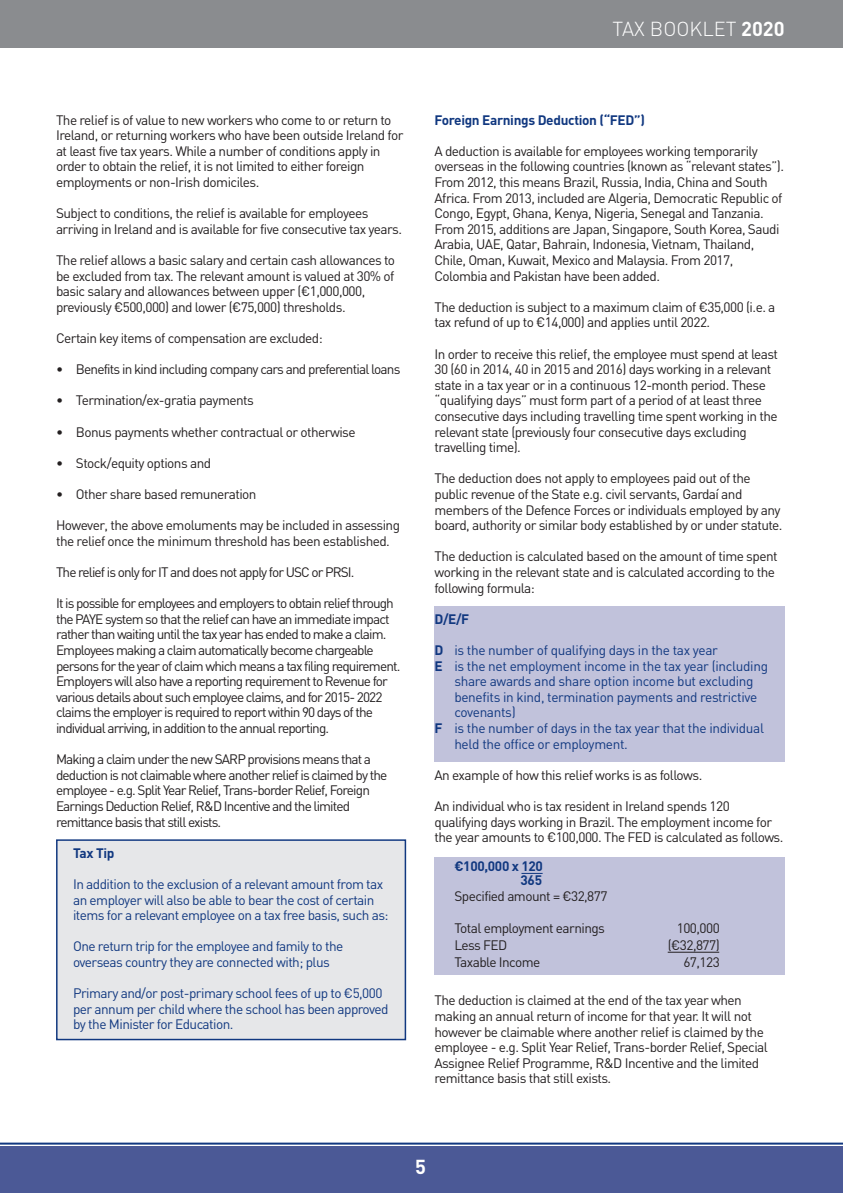
<style>
.page{position:relative;width:843px;height:1193px;background:#fff}
.page>*{position:absolute;margin:0;border:0;box-sizing:border-box;transform-origin:0 0}
.t1{font:300 20px "DIN";color:#fff}
.t2{font:700 20px "DIN";color:#fff}
.t3{font:13.6px/15.6px "DIN";letter-spacing:-.04em;color:#231f20}
.t4{font:13.6px/15.6px "DIN";letter-spacing:-.065em;color:#231f20}
.t5{font:13.6px/15.6px "DIN";letter-spacing:-.04em;color:#113880}
.t6{font:700 13.6px "DIN";letter-spacing:-.025em;color:#113880}
.t7{font:13.6px "DIN";letter-spacing:-.06em;color:#231f20}
.s1{font-weight:700}
</style>
<div class="page">
<div style="left:58px;top:841px;width:347px;height:198px;background:#e6e7e9"></div>
<div style="left:56px;top:839px;width:350px;height:201px;border:2px solid #113880"></div>
<hr style="left:0;top:1143px;width:843px;height:2px;background:#113880">
<div style="left:0;top:0;width:843px;height:48px;background:#8a8c8f"></div>
<div style="left:434px;top:857px;width:351px;height:117px;background:#c1c2db"></div>
<div style="left:434px;top:606px;width:351px;height:156px;background:#c1c2db"></div>
<svg style="left:521px;top:873px;width:22px;height:1px"></svg>
<hr style="left:668px;top:952px;width:51px;height:1px;background:#231f20">
<div style="left:0;top:1146px;width:843px;height:47px;background:#4b5996"></div>
<p class="t1" style="left:613px;top:21px;width:174px">TAX BOOKLET <span class="s1">2020</span></p>
<p class="t3" style="left:56px;top:113px;width:349px">The relief is of value to new workers who come to or return to Ireland, or returning workers who have been outside Ireland for at least five tax years. While a number of conditions apply in order to obtain the relief, it is not limited to either foreign employments or non-Irish domiciles.</p>
<p class="t3" style="left:56px;top:207px;width:348px">Subject to conditions, the relief is available for employees arriving in Ireland and is available for five consecutive tax years.</p>
<p class="t3" style="left:56px;top:254px;width:341px">The relief allows a basic salary and certain cash allowances to be excluded from tax. The relevant amount is valued at 30% of basic salary and allowances between upper (€1,000,000, previously €500,000) and lower (€75,000) thresholds.</p>
<p class="t3" style="left:56px;top:332px;width:268px">Certain key items of compensation are excluded:</p>
<p class="t7" style="left:56px;top:364px;width:346px">• Benefits in kind including company cars and preferential loans</p>
<p class="t3" style="left:56px;top:394px;width:199px">• Termination/ex-gratia payments</p>
<p class="t3" style="left:56px;top:425px;width:301px">• Bonus payments whether contractual or otherwise</p>
<p class="t3" style="left:56px;top:457px;width:157px">• Stock/equity options and</p>
<p class="t3" style="left:56px;top:488px;width:202px">• Other share based remuneration</p>
<p class="t3" style="left:56px;top:519px;width:346px">However, the above emoluments may be included in assessing the relief once the minimum threshold has been established.</p>
<p class="t4" style="left:56px;top:566px;width:300px">The relief is only for IT and does not apply for USC or PRSI.</p>
<p class="t4" style="left:56px;top:597px;width:346px">It is possible for employees and employers to obtain relief through the PAYE system so that the relief can have an immediate impact rather than waiting until the tax year has ended to make a claim.<br>Employees making a claim automatically become chargeable persons for the year of claim which means a tax filing requirement.<br>Employers will also have a reporting requirement to Revenue for various details about such employee claims, and for 2015- 2022 claims the employer is required to report within 90 days of the individual arriving, in addition to the annual reporting.</p>
<p class="t4" style="left:56px;top:753px;width:333px">Making a claim under the new SARP provisions means that a deduction is not claimable where another relief is claimed by the employee - e.g. Split Year Relief, Trans-border Relief, Foreign Earnings Deduction Relief, R&amp;D Incentive and the limited remittance basis that still exists.</p>
<p class="t6" style="left:73px;top:848px;width:43px">Tax Tip</p>
<p class="t5" style="left:73px;top:878px;width:317px">In addition to the exclusion of a relevant amount from tax an employer will also be able to bear the cost of certain items for a relevant employee on a tax free basis, such as:</p>
<p class="t5" style="left:73px;top:940px;width:272px">One return trip for the employee and family to the overseas country they are connected with; plus</p>
<p class="t5" style="left:73px;top:987px;width:317px">Primary and/or post-primary school fees of up to €5,000 per annum per child where the school has been approved by the Minister for Education.</p>
<p class="t6" style="left:434px;top:115px;width:212px">Foreign Earnings Deduction (“FED”)</p>
<p class="t3" style="left:434px;top:145px;width:351px">A deduction is available for employees working temporarily overseas in the following countries (known as “relevant states”).<br>From 2012, this means Brazil, Russia, India, China and South Africa. From 2013, included are Algeria, Democratic Republic of Congo, Egypt, Ghana, Kenya, Nigeria, Senegal and Tanzania.<br>From 2015, additions are Japan, Singapore, South Korea, Saudi Arabia, UAE, Qatar, Bahrain, Indonesia, Vietnam, Thailand, Chile, Oman, Kuwait, Mexico and Malaysia. From 2017, Colombia and Pakistan have been added.</p>
<p class="t3" style="left:434px;top:301px;width:342px">The deduction is subject to a maximum claim of €35,000 (i.e. a tax refund of up to €14,000) and applies until 2022.</p>
<p class="t3" style="left:434px;top:347px;width:345px">In order to receive this relief, the employee must spend at least 30 (60 in 2014, 40 in 2015 and 2016) days working in a relevant state in a tax year or in a continuous 12-month period. These “qualifying days” must form part of a period of at least three consecutive days including travelling time spent working in the relevant state (previously four consecutive days excluding travelling time).</p>
<p class="t3" style="left:434px;top:472px;width:350px">The deduction does not apply to employees paid out of the public revenue of the State e.g. civil servants, Gardaí and members of the Defence Forces or individuals employed by any board, authority or similar body established by or under statute.</p>
<p class="t3" style="left:434px;top:550px;width:345px">The deduction is calculated based on the amount of time spent working in the relevant state and is calculated according to the following formula:</p>
<p class="t6" style="left:434px;top:614px;width:36px">D/E/F</p>
<p class="t5" style="left:434px;top:644px;width:285px"><span class="s1">D</span> is the number of qualifying days in the tax year</p>
<p class="t5" style="left:454px;top:659px;width:315px;text-indent:-20px"><span class="s1">E</span> is the net employment income in the tax year (including share awards and share option income but excluding benefits in kind, termination payments and restrictive covenants)</p>
<p class="t5" style="left:454px;top:722px;width:311px;text-indent:-20px"><span class="s1">F</span> is the number of days in the tax year that the individual held the office or employment.</p>
<p class="t3" style="left:434px;top:769px;width:269px">An example of how this relief works is as follows.</p>
<p class="t3" style="left:434px;top:800px;width:350px">An individual who is tax resident in Ireland spends 120 qualifying days working in Brazil. The employment income for the year amounts to €100,000. The FED is calculated as follows.</p>
<p class="t6" style="left:454px;top:862px;width:90px">€100,000 x 120</p>
<p class="t6" style="left:521px;top:875px;width:23px">365</p>
<p class="t3" style="left:454px;top:889px;width:155px">Specified amount = €32,877</p>
<p class="t3" style="left:454px;top:922px;width:152px">Total employment earnings</p>
<p class="t3" style="left:677px;top:922px;width:44px">100,000</p>
<p class="t3" style="left:454px;top:939px;width:55px">Less FED</p>
<p class="t3" style="left:668px;top:939px;width:54px">(€32,877)</p>
<p class="t3" style="left:454px;top:956px;width:88px">Taxable Income</p>
<p class="t3" style="left:683px;top:956px;width:38px">67,123</p>
<p class="t3" style="left:434px;top:994px;width:335px">The deduction is claimed at the end of the tax year when making an annual return of income for that year. It will not however be claimable where another relief is claimed by the employee - e.g. Split Year Relief, Trans-border Relief, Special Assignee Relief Programme, R&amp;D Incentive and the limited remittance basis that still exists.</p>
<p class="t2" style="left:415px;top:1159px;width:12px">5</p>
</div>
